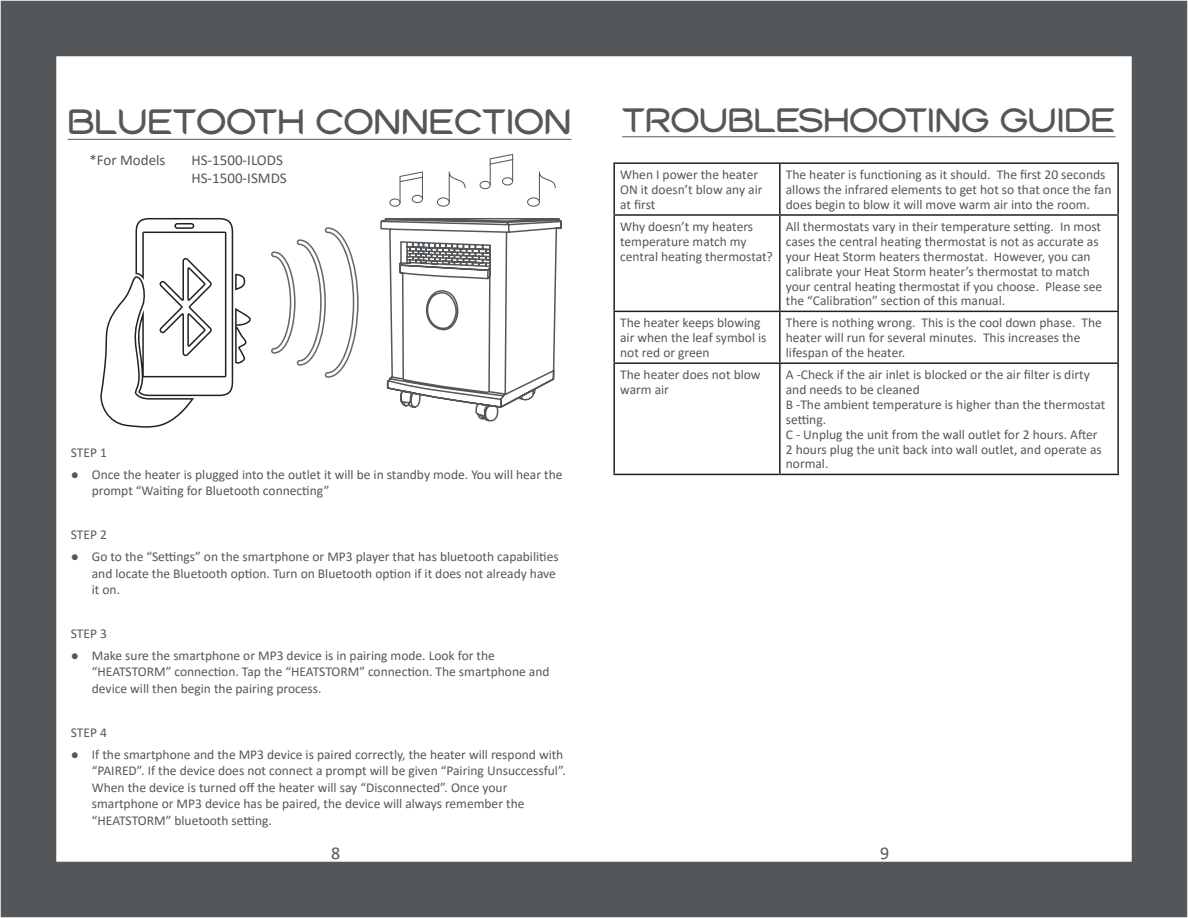
<style>
.page{position:relative;width:1188px;height:918px;background:#fff}
.page>*{position:absolute;margin:0;border:0;box-sizing:border-box;transform-origin:0 0}
.t1{font:700 37.5px "Cabourg";color:#54575a}
.t2{font:700 36px "Cabourg";color:#54575a}
.t3{font:18px "Calibri";color:#54575a}
.t4{font:15px "Calibri";color:#54575a}
.t5{font:13.5px/14.9px "Calibri";color:#545759}
.t6{font:13.5px/16.5px "Calibri";color:#54575a}
</style>
<div class="page">
<div style="left:1px;top:1px;width:1186px;height:916px;border:56px solid #54575a"></div>
<svg style="left:380px;top:218px;width:182px;height:204px"></svg>
<svg style="left:271px;top:227px;width:88px;height:151px"></svg>
<svg style="left:389px;top:172px;width:34px;height:35px"></svg>
<svg style="left:480px;top:154px;width:33px;height:35px"></svg>
<svg style="left:437px;top:172px;width:29px;height:35px"></svg>
<svg style="left:527px;top:172px;width:29px;height:35px"></svg>
<hr style="left:68px;top:139px;width:503px;height:1px;background:#54575a">
<svg style="left:100px;top:218px;width:151px;height:210px"></svg>
<hr style="left:622px;top:136px;width:493px;height:1px;background:#54575a">
<hr style="left:613px;top:162px;width:167px;height:2px;background:#231f20">
<hr style="left:613px;top:164px;width:2px;height:50px;background:#231f20">
<hr style="left:780px;top:162px;width:339px;height:2px;background:#231f20">
<hr style="left:779px;top:164px;width:2px;height:50px;background:#231f20">
<hr style="left:1117px;top:164px;width:2px;height:50px;background:#231f20">
<hr style="left:613px;top:214px;width:167px;height:2px;background:#231f20">
<hr style="left:613px;top:216px;width:2px;height:95px;background:#231f20">
<hr style="left:780px;top:214px;width:339px;height:2px;background:#231f20">
<hr style="left:779px;top:216px;width:2px;height:95px;background:#231f20">
<hr style="left:1117px;top:216px;width:2px;height:95px;background:#231f20">
<hr style="left:613px;top:311px;width:167px;height:1px;background:#231f20">
<hr style="left:613px;top:312px;width:2px;height:50px;background:#231f20">
<hr style="left:780px;top:311px;width:339px;height:1px;background:#231f20">
<hr style="left:779px;top:312px;width:2px;height:50px;background:#231f20">
<hr style="left:1117px;top:312px;width:2px;height:50px;background:#231f20">
<hr style="left:613px;top:362px;width:167px;height:2px;background:#231f20">
<hr style="left:613px;top:364px;width:2px;height:110px;background:#231f20">
<hr style="left:780px;top:362px;width:339px;height:2px;background:#231f20">
<hr style="left:779px;top:364px;width:2px;height:110px;background:#231f20">
<hr style="left:1117px;top:364px;width:2px;height:110px;background:#231f20">
<hr style="left:613px;top:474px;width:167px;height:1px;background:#231f20">
<hr style="left:780px;top:474px;width:339px;height:1px;background:#231f20">
<p class="t1" style="left:68px;top:103px;width:505px">BLUETOOTH CONNECTION</p>
<p class="t4" style="left:89px;top:150px;width:78px">*For Models</p>
<p class="t4" style="left:191px;top:150px;width:93px">HS-1500-ILODS</p>
<p class="t4" style="left:191px;top:168px;width:97px">HS-1500-ISMDS</p>
<p class="t6" style="left:71px;top:444px;width:38px">STEP 1</p>
<p class="t6" style="left:92px;top:466px;width:472px;text-indent:-21px">● Once the heater is plugged into the outlet it will be in standby mode. You will hear the prompt “Waiting for Bluetooth connecting”</p>
<p class="t6" style="left:71px;top:526px;width:38px">STEP 2</p>
<p class="t6" style="left:92px;top:548px;width:468px;text-indent:-21px">● Go to the “Settings” on the smartphone or MP3 player that has bluetooth capabilities and locate the Bluetooth option. Turn on Bluetooth option if it does not already have it on.</p>
<p class="t6" style="left:71px;top:625px;width:38px">STEP 3</p>
<p class="t6" style="left:92px;top:647px;width:459px;text-indent:-21px">● Make sure the smartphone or MP3 device is in pairing mode. Look for the “HEATSTORM” connection. Tap the “HEATSTORM” connection. The smartphone and device will then begin the pairing process.</p>
<p class="t6" style="left:71px;top:724px;width:38px">STEP 4</p>
<p class="t6" style="left:92px;top:745px;width:475px;text-indent:-21px">● If the smartphone and the MP3 device is paired correctly, the heater will respond with “PAIRED”. If the device does not connect a prompt will be given “Pairing Unsuccessful”.<br>When the device is turned off the heater will say “Disconnected”. Once your smartphone or MP3 device has be paired, the device will always remember the “HEATSTORM” bluetooth setting.</p>
<p class="t2" style="left:622px;top:102px;width:495px">TROUBLESHOOTING GUIDE</p>
<p class="t5" style="left:620px;top:167px;width:144px">When I power the heater<br>ON it doesn’t blow any air at first</p>
<p class="t5" style="left:786px;top:167px;width:327px">The heater is functioning as it should. The first 20 seconds allows the infrared elements to get hot so that once the fan does begin to blow it will move warm air into the room.</p>
<p class="t5" style="left:620px;top:219px;width:154px">Why doesn’t my heaters temperature match my central heating thermostat?</p>
<p class="t5" style="left:786px;top:219px;width:318px">All thermostats vary in their temperature setting. In most cases the central heating thermostat is not as accurate as your Heat Storm heaters thermostat. However, you can calibrate your Heat Storm heater’s thermostat to match your central heating thermostat if you choose. Please see the “Calibration” section of this manual.</p>
<p class="t5" style="left:620px;top:315px;width:148px">The heater keeps blowing air when the leaf symbol is not red or green</p>
<p class="t5" style="left:786px;top:315px;width:318px">There is nothing wrong. This is the cool down phase. The heater will run for several minutes. This increases the lifespan of the heater.</p>
<p class="t5" style="left:620px;top:367px;width:142px">The heater does not blow warm air</p>
<p class="t5" style="left:786px;top:367px;width:321px">A -Check if the air inlet is blocked or the air filter is dirty and needs to be cleaned<br>B -The ambient temperature is higher than the thermostat setting.<br>C - Unplug the unit from the wall outlet for 2 hours. After 2 hours plug the unit back into wall outlet, and operate as normal.</p>
<p class="t3" style="left:331px;top:841px;width:11px">8</p>
<p class="t3" style="left:880px;top:841px;width:11px">9</p>
</div>
